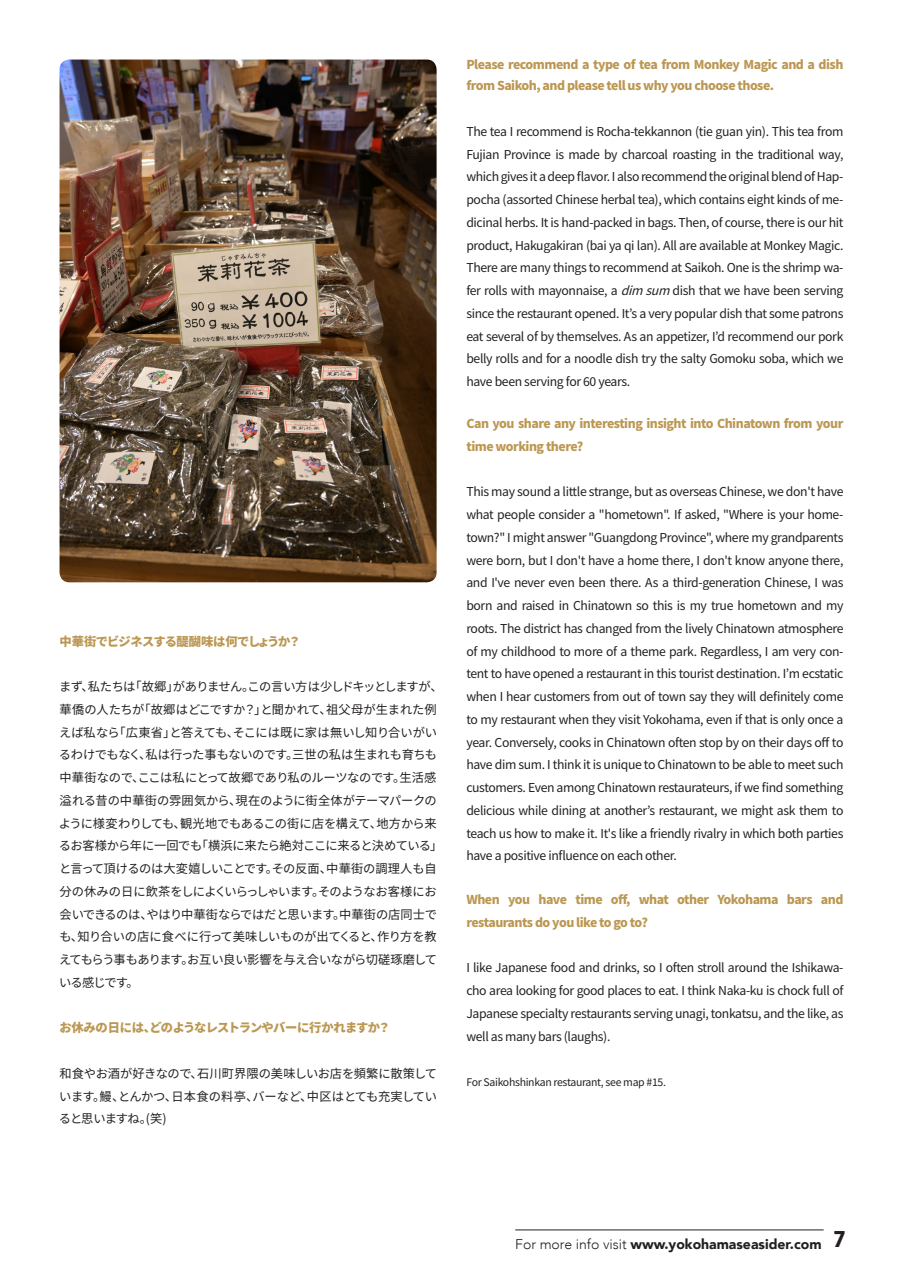
<style>
.page{position:relative;width:903px;height:1275px;background:#fff}
.page>*{position:absolute;margin:0;border:0;box-sizing:border-box;transform-origin:0 0}
.t1{font:900 14px "Avenir";color:#231f20}
.t2{font:12.25px/22.8px "Source Han Sans";letter-spacing:-.03em;color:#231f20;text-align:justify}
.t3{font:800 12.25px/22.8px "Source Han Sans";letter-spacing:-.04em;color:#bb9752}
.t4{font:10.5px "Source Han Sans";letter-spacing:-.03em;color:#231f20}
.s1{font-style:italic}
.s2{font-weight:300}
</style>
<div class="page">
<hr style="left:515px;top:1229px;width:308px;height:1px;background:#231f20">
<img style="left:60px;top:60px;width:377px;height:522px">
<p class="t3" style="left:60px;top:630px;width:243px">中華街でビジネスする醍醐味は何でしょうか？</p>
<p class="t2" style="left:59px;top:675px;width:385px;text-align:left">まず、私たちは「故郷」がありません。この言い方は少しドキッとしますが、華僑の人たちが「故郷はどこですか？」と聞かれて、祖父母が生まれた例えば私なら「広東省」と答えても、そこには既に家は無いし知り合いがいるわけでもなく、私は行った事もないのです。三世の私は生まれも育ちも中華街なので、ここは私にとって故郷であり私のルーツなのです。生活感溢れる昔の中華街の雰囲気から、現在のように街全体がテーマパークのように様変わりしても、観光地でもあるこの街に店を構えて、地方から来るお客様から年に一回でも「横浜に来たら絶対ここに来ると決めている」と言って頂けるのは大変嬉しいことです。その反面、中華街の調理人も自分の休みの日に飲茶をしによくいらっしゃいます。そのようなお客様にお会いできるのは、やはり中華街ならではだと思います。中華街の店同士でも、知り合いの店に食べに行って美味しいものが出てくると、作り方を教えてもらう事もあります。お互い良い影響を与え合いながら切磋琢磨している感じです。</p>
<p class="t3" style="left:59px;top:1017px;width:332px">お休みの日には、どのようなレストランやバーに行かれますか？</p>
<p class="t2" style="left:59px;top:1062px;width:380px">和食やお酒が好きなので、石川町界隈の美味しいお店を頻繁に散策しています。鰻、とんかつ、日本食の料亭、バーなど、中区はとても充実していると思いますね。(笑)</p>
<p class="t3" style="left:466px;top:55px;width:379px;line-height:21px">Please recommend a type of tea from Monkey Magic and a dish from Saikoh, and please tell us why you choose those.</p>
<p class="t2" style="left:466px;top:120px;width:379px">The tea I recommend is Rocha-tekkannon (tie guan yin). This tea from Fujian Province is made by charcoal roasting in the traditional way, which gives it a deep flavor. I also recommend the original blend of Hap&shy;pocha (assorted Chinese herbal tea), which contains eight kinds of me&shy;dicinal herbs. It is hand-packed in bags. Then, of course, there is our hit product, Hakugakiran (bai ya qi lan). All are available at Monkey Magic.<br>There are many things to recommend at Saikoh. One is the shrimp wa&shy;fer rolls with mayonnaise, a <span class="s1">dimsum</span>dish that we have been serving since the restaurant opened. It’s a very popular dish that some patrons eat several of by themselves. As an appetizer, I’d recommend our pork belly rolls and for a noodle dish try the salty Gomoku soba, which we have been serving for 60 years.</p>
<p class="t3" style="left:466px;top:412px;width:379px">Can you share any interesting insight into Chinatown from your time working there?</p>
<p class="t2" style="left:466px;top:481px;width:379px">This may sound a little strange, but as overseas Chinese, we don't have what people consider a "hometown". If asked, "Where is your home&shy;town?" I might answer "Guangdong Province", where my grandparents were born, but I don't have a home there, I don't know anyone there, and I've never even been there. As a third-generation Chinese, I was born and raised in Chinatown so this is my true hometown and my roots. The district has changed from the lively Chinatown atmosphere of my childhood to more of a theme park. Regardless, I am very con&shy;tent to have opened a restaurant in this tourist destination. I’m ecstatic when I hear customers from out of town say they will definitely come to my restaurant when they visit Yokohama, even if that is only once a year. Conversely, cooks in Chinatown often stop by on their days off to have dim sum. I think it is unique to Chinatown to be able to meet such customers. Even among Chinatown restaurateurs, if we find something delicious while dining at another’s restaurant, we might ask them to teach us how to make it. It's like a friendly rivalry in which both parties have a positive influence on each other.</p>
<p class="t3" style="left:466px;top:888px;width:379px">When you have time off, what other Yokohama bars and restaurants do you like to go to?</p>
<p class="t2" style="left:466px;top:957px;width:379px">I like Japanese food and drinks, so I often stroll around the Ishikawa&shy;cho area looking for good places to eat. I think Naka-ku is chock full of Japanese specialty restaurants serving unagi, tonkatsu, and the like, as well as many bars (laughs).</p>
<p class="t4" style="left:466px;top:1076px;width:201px">For Saikohshinkan restaurant, see map #15.</p>
<p class="t1" style="left:515px;top:1232px;width:332px"><span class="s2">For more info visit</span> www.yokohamaseasider.com <sup>7</sup></p>
</div>
